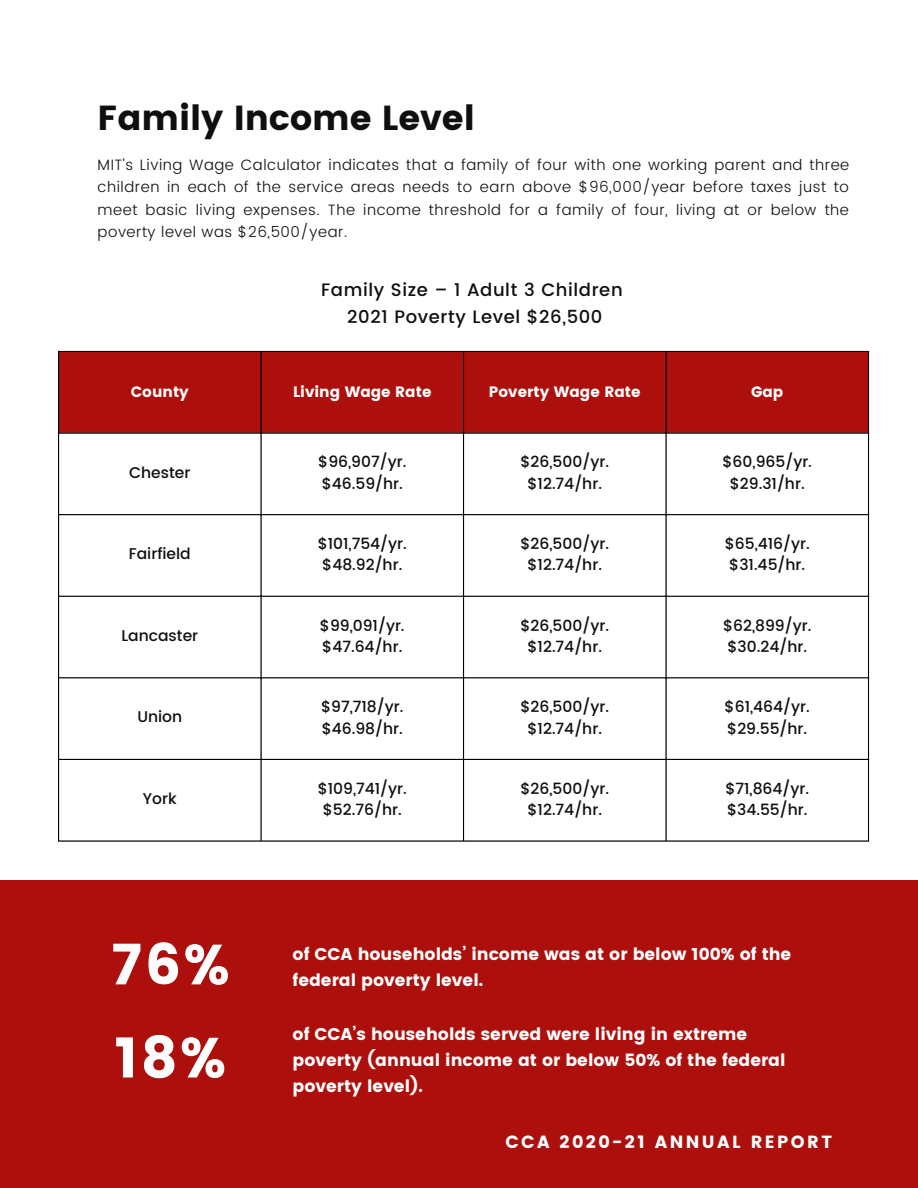
<style>
.page{position:relative;width:918px;height:1188px;background:#fff}
.page>*{position:absolute;margin:0;border:0;box-sizing:border-box;transform-origin:0 0}
.t1{font:56.4px "Poppins";color:#fff}
.t2{font:34.8px "Poppins";letter-spacing:-.005em;color:#100f0d}
.t3{font:500 18px/27px "Poppins";letter-spacing:.035em;color:#100f0d;text-align:center}
.t4{font:17.55px "Poppins";letter-spacing:.135em;color:#fff}
.t5{font:16.95px/25.8px "Poppins";color:#fff}
.t6{font:500 15.45px/21.3px "Poppins";color:#100f0d}
.t7{font:300 15px/22.5px "Poppins";letter-spacing:.035em;color:#100f0d;text-align:justify}
.t8{font:15px "Poppins";color:#fff}
</style>
<div class="page">
<div style="left:59px;top:352px;width:809px;height:81px;background:#ad100c"></div>
<svg style="left:59px;top:434px;width:809px;height:406px"></svg>
<hr style="left:58px;top:352px;width:1px;height:488px;background:#000">
<hr style="left:260px;top:352px;width:2px;height:488px;background:#000">
<hr style="left:463px;top:352px;width:1px;height:488px;background:#000">
<hr style="left:665px;top:352px;width:2px;height:488px;background:#000">
<hr style="left:868px;top:352px;width:1px;height:488px;background:#000">
<hr style="left:58px;top:351px;width:811px;height:1px;background:#000">
<hr style="left:58px;top:433px;width:811px;height:1px;background:#000">
<hr style="left:58px;top:514px;width:811px;height:1px;background:#000">
<hr style="left:58px;top:596px;width:811px;height:1px;background:#000">
<hr style="left:58px;top:677px;width:811px;height:1px;background:#000">
<hr style="left:58px;top:759px;width:811px;height:1px;background:#000">
<hr style="left:58px;top:840px;width:811px;height:2px;background:#000">
<div style="left:0;top:880px;width:918px;height:308px;background:#ad100c"></div>
<h2 class="t2" style="left:98px;top:98px;width:379px">Family Income Level</h2>
<p class="t7" style="left:98px;top:153px;width:753px">MIT’s Living Wage Calculator indicates that a family of four with one working parent and three children in each of the service areas needs to earn above $96,000/year before taxes just to meet basic living expenses. The income threshold for a family of four, living at or below the poverty level was $26,500/year.</p>
<p class="t3" style="left:321px;top:276px;width:303px">Family Size – 1 Adult 3 Children<br>2021 Poverty Level $26,500</p>
<p class="t8" style="left:131px;top:383px;width:60px">County</p>
<p class="t8" style="left:293px;top:383px;width:140px">Living Wage Rate</p>
<p class="t8" style="left:489px;top:383px;width:153px">Poverty Wage Rate</p>
<p class="t8" style="left:751px;top:383px;width:34px">Gap</p>
<p class="t6" style="left:129px;top:462px;width:63px">Chester</p>
<p class="t6" style="left:129px;top:543px;width:63px">Fairfield</p>
<p class="t6" style="left:121px;top:625px;width:78px">Lancaster</p>
<p class="t6" style="left:137px;top:706px;width:46px">Union</p>
<p class="t6" style="left:143px;top:788px;width:35px">York</p>
<h1 class="t1" style="left:111px;top:932px;width:120px">76%</h1>
<p class="t6" style="left:318px;top:451px;width:90px">$96,907/yr. $46.59/hr.</p>
<p class="t6" style="left:521px;top:451px;width:90px;text-align:center">$26,500/yr. $12.74/hr.</p>
<p class="t6" style="left:723px;top:451px;width:91px;text-align:center">$60,965/yr. $29.31/hr.</p>
<p class="t6" style="left:318px;top:533px;width:91px">$101,754/yr. $48.92/hr.</p>
<p class="t6" style="left:521px;top:533px;width:90px;text-align:center">$26,500/yr. $12.74/hr.</p>
<p class="t6" style="left:725px;top:533px;width:87px">$65,416/yr. $31.45/hr.</p>
<p class="t6" style="left:320px;top:615px;width:86px">$99,091/yr. $47.64/hr.</p>
<p class="t6" style="left:521px;top:615px;width:90px;text-align:center">$26,500/yr. $12.74/hr.</p>
<p class="t6" style="left:723px;top:615px;width:90px">$62,899/yr. $30.24/hr.</p>
<p class="t6" style="left:321px;top:696px;width:84px">$97,718/yr. $46.98/hr.</p>
<p class="t6" style="left:521px;top:696px;width:90px;text-align:center">$26,500/yr. $12.74/hr.</p>
<p class="t6" style="left:725px;top:696px;width:87px">$61,464/yr. $29.55/hr.</p>
<p class="t6" style="left:318px;top:778px;width:91px;text-align:center">$109,741/yr. $52.76/hr.</p>
<p class="t6" style="left:521px;top:778px;width:90px;text-align:center">$26,500/yr. $12.74/hr.</p>
<p class="t6" style="left:725px;top:778px;width:85px">$71,864/yr. $34.55/hr.</p>
<p class="t5" style="left:293px;top:941px;width:500px">of CCA households’ income was at or below 100% of the federal poverty level.</p>
<h1 class="t1" style="left:115px;top:1025px;width:113px">18%</h1>
<p class="t5" style="left:293px;top:1021px;width:494px">of CCA’s households served were living in extreme poverty (annual income at or below 50% of the federal poverty level).</p>
<p class="t4" style="left:505px;top:1132px;width:328px">CCA 2020-21 ANNUAL REPORT</p>
</div>
